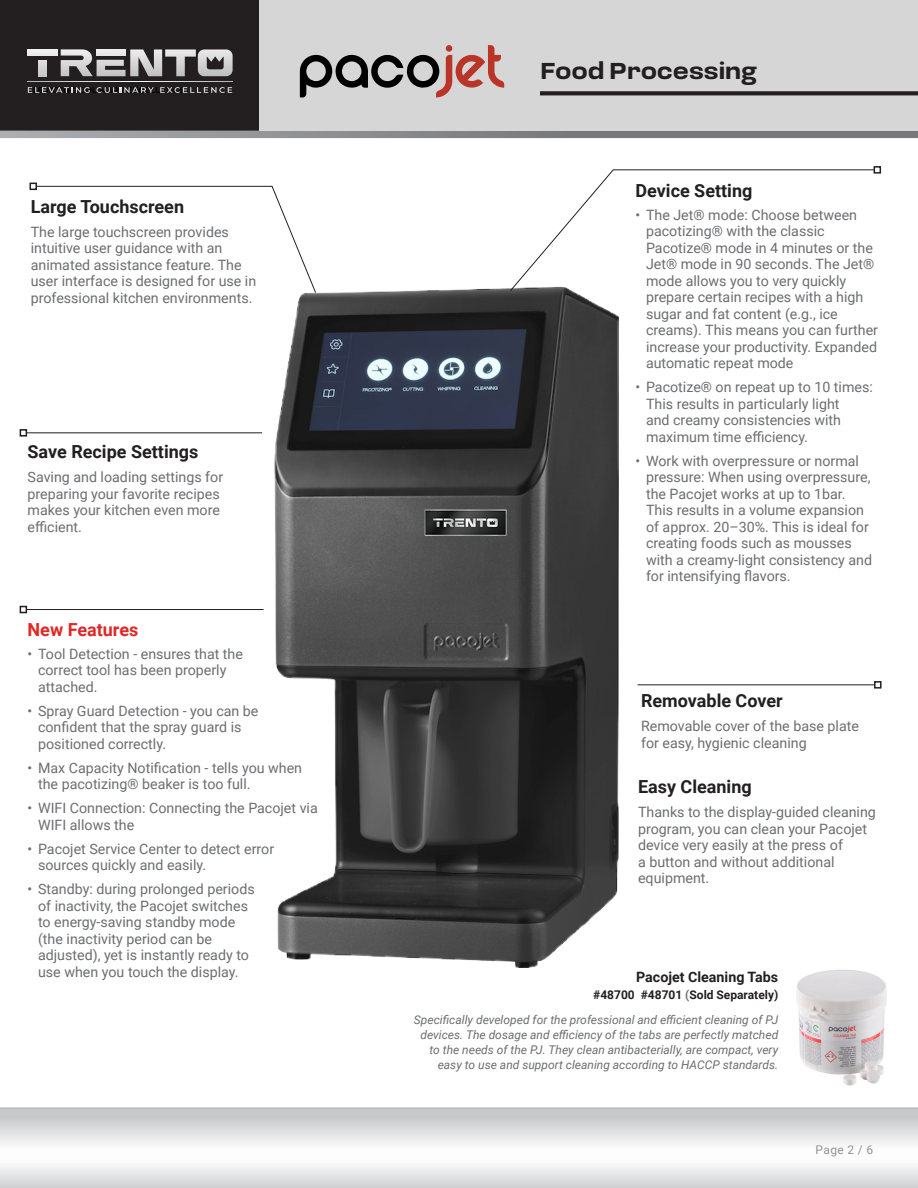
<style>
.page{position:relative;width:918px;height:1188px;background:#fff}
.page>*{position:absolute;margin:0;border:0;box-sizing:border-box;transform-origin:0 0}
.t1{font:700 24px "Loos Wide";color:#231f20}
.t2{font:700 18px "Roboto";color:#231f20}
.t3{font:700 18px "Roboto";color:#e02826}
.t4{font:14.25px/16.5px "Roboto";color:#6c6d70}
.t5{font:700 14.25px "Roboto";color:#231f20}
.t6{font:italic 12px/15px "Roboto";color:#6c6d70;text-align:right}
.t7{font:700 12px "Roboto";color:#231f20}
.t8{font:12px "Roboto";color:#919191}
.t9{font:600 8.1px "Montserrat";color:#000;scale:1.05 1}
.s1{color:#6c6d70}
</style>
<div class="page">
<div style="left:0;top:0;width:918px;height:134px;background:#231f20"></div>
<svg style="left:0;top:131px;width:918px;height:7px;background:#87898c"></svg>
<div style="left:27px;top:49px;width:31px;height:7px;background:#ededed"></div>
<div style="left:38px;top:60px;width:9px;height:16px;background:#d2d2d2"></div>
<svg style="left:61px;top:49px;width:172px;height:27px"></svg>
<svg style="left:28px;top:87px;width:62px;height:6px"></svg>
<svg style="left:96px;top:87px;width:58px;height:6px"></svg>
<svg style="left:160px;top:87px;width:72px;height:6px"></svg>
<svg style="left:27px;top:81px;width:206px;height:1px"></svg>
<div style="left:260px;top:0;width:658px;height:131px;background:#d6d6d6"></div>
<div style="left:540px;top:91px;width:378px;height:4px;border:2px solid #231f20"></div>
<svg style="left:300px;top:45px;width:204px;height:52px"></svg>
<img style="left:108px;top:288px;width:668px;height:680px">
<img style="left:796px;top:969px;width:91px;height:117px">
<svg style="left:36px;top:186px;width:281px;height:108px"></svg>
<div style="left:30px;top:183px;width:7px;height:7px;border:2px solid #231f20"></div>
<hr style="left:26px;top:432px;width:236px;height:1px;background:#231f20">
<div style="left:20px;top:429px;width:7px;height:8px;border:2px solid #231f20"></div>
<hr style="left:26px;top:609px;width:238px;height:1px;background:#231f20">
<div style="left:20px;top:606px;width:7px;height:7px;border:2px solid #231f20"></div>
<hr style="left:638px;top:684px;width:237px;height:1px;background:#231f20">
<div style="left:874px;top:681px;width:8px;height:8px;border:2px solid #231f20"></div>
<svg style="left:509px;top:169px;width:365px;height:123px"></svg>
<div style="left:874px;top:166px;width:7px;height:8px;border:2px solid #231f20"></div>
<svg style="left:0;top:1108px;width:918px;height:35px;background:#d7d7d9"></svg>
<svg style="left:0;top:1143px;width:918px;height:45px"></svg>
<p class="t9" style="left:27px;top:84px;width:152px">ELEVATING CULINARY EXCELLENCE</p>
<p class="t2" style="left:31px;top:194px;width:155px">Large Touchscreen</p>
<p class="t4" style="left:31px;top:223px;width:227px">The large touchscreen provides intuitive user guidance with an animated assistance feature. The user interface is designed for use in professional kitchen environments.</p>
<p class="t2" style="left:28px;top:439px;width:172px">Save Recipe Settings</p>
<p class="t4" style="left:28px;top:468px;width:197px">Saving and loading settings for preparing your favorite recipes makes your kitchen even more efficient.</p>
<p class="t3" style="left:28px;top:617px;width:112px">New Features</p>
<p class="t4" style="left:38px;top:645px;width:206px;text-indent:-10px">• Tool Detection - ensures that the correct tool has been properly attached.</p>
<p class="t4" style="left:38px;top:702px;width:222px;text-indent:-10px">• Spray Guard Detection - you can be confident that the spray guard is positioned correctly.</p>
<p class="t4" style="left:38px;top:759px;width:266px;text-indent:-10px">• Max Capacity Notification - tells you when the pacotizing® beaker is too full.</p>
<p class="t4" style="left:38px;top:799px;width:281px;text-indent:-10px">• WIFI Connection: Connecting the Pacojet via<br>WIFI allows the</p>
<p class="t4" style="left:38px;top:840px;width:238px;text-indent:-10px">• Pacojet Service Center to detect error sources quickly and easily.</p>
<p class="t4" style="left:38px;top:880px;width:218px;text-indent:-10px">• Standby: during prolonged periods of inactivity, the Pacojet switches to energy-saving standby mode (the inactivity period can be adjusted), yet is instantly ready to use when you touch the display.</p>
<p class="t1" style="left:541px;top:53px;width:218px">Food Processing</p>
<p class="t2" style="left:636px;top:178px;width:118px">Device Setting</p>
<p class="t4" style="left:646px;top:206px;width:234px;text-indent:-10px">• The Jet® mode: Choose between pacotizing® with the classic<br>Pacotize® mode in 4 minutes or the<br>Jet® mode in 90 seconds. The Jet® mode allows you to very quickly prepare certain recipes with a high sugar and fat content (e.g., ice creams). This means you can further increase your productivity. Expanded automatic repeat mode</p>
<p class="t4" style="left:646px;top:378px;width:228px;text-indent:-10px">• Pacotize® on repeat up to 10 times:<br>This results in particularly light<br>and creamy consistencies with maximum time efficiency.</p>
<p class="t4" style="left:646px;top:452px;width:228px;text-indent:-10px">• Work with overpressure or normal pressure: When using overpressure, the Pacojet works at up to 1bar.<br>This results in a volume expansion of approx. 20–30%. This is ideal for creating foods such as mousses with a creamy-light consistency and for intensifying flavors.</p>
<p class="t2" style="left:641px;top:688px;width:143px">Removable Cover</p>
<p class="t4" style="left:641px;top:717px;width:219px">Removable cover of the base plate for easy, hygienic cleaning</p>
<p class="t2" style="left:638px;top:774px;width:115px">Easy Cleaning</p>
<p class="t4" style="left:638px;top:803px;width:239px">Thanks to the display-guided cleaning program, you can clean your Pacojet device very easily at the press of<br>a button and without additional equipment.</p>
<p class="t5" style="left:636px;top:967px;width:144px">Pacojet Cleaning Tabs</p>
<p class="t7" style="left:593px;top:986px;width:187px">#48700 #48701 <span class="s1">(</span>Sold Separately)</p>
<p class="t6" style="left:414px;top:1011px;width:366px">Specifically developed for the professional and efficient cleaning of PJ devices. The dosage and efficiency of the tabs are perfectly matched to the needs of the PJ. They clean antibacterially, are compact, very easy to use and support cleaning according to HACCP standards.</p>
<p class="t8" style="left:816px;top:1141px;width:59px">Page 2 / 6</p>
</div>
